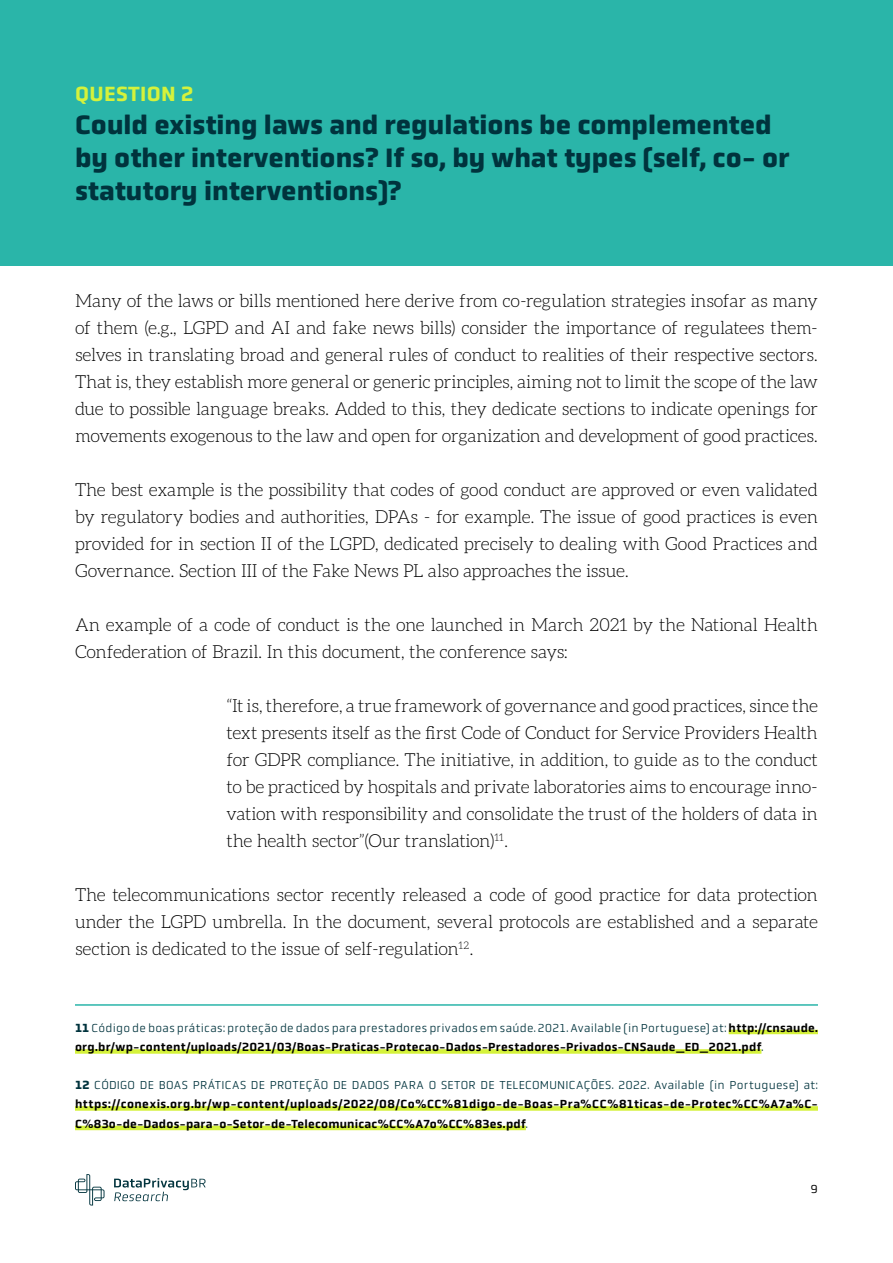
<style>
.page{position:relative;width:893px;height:1263px;background:#fff}
.page>*{position:absolute;margin:0;border:0;box-sizing:border-box;transform-origin:0 0}
.t1{font:700 27px/33px "Obvia";color:#00333d}
.t2{font:600 21px "Obvia";letter-spacing:.015em;color:#d5f23b}
.t3{font:300 18px/27px "Aleo";letter-spacing:-.02em;color:#000;text-align:justify}
.footnotes{font:500 12px/19.5px "Obvia";letter-spacing:.02em;color:#000}
.t4{font:12px "Obvia";color:#000}
.s1{font-weight:700;color:#00333d}
.s2{font-weight:300;color:#00333d}
</style>
<div class="page">
<svg style="left:114px;top:1178px;width:92px;height:23px"></svg>
<svg style="left:75px;top:1174px;width:29px;height:31px"></svg>
<div style="left:0;top:0;width:893px;height:266px;background:#2ab5a9"></div>
<hr style="left:75px;top:1004px;width:743px;height:2px;background:#2ab5a9">
<hr style="left:729px;top:1030px;width:89px;height:4px;background:#d5f23b">
<div style="left:75px;top:1049px;width:686px;height:5px;background:#d5f23b"></div>
<div style="left:75px;top:1106px;width:743px;height:5px;background:#d5f23b"></div>
<hr style="left:75px;top:1126px;width:451px;height:4px;background:#d5f23b">
<p class="t2" style="left:75px;top:81px;width:120px">QUESTION 2</p>
<p class="t1" style="left:75px;top:108px;width:716px">Could existing laws and regulations be complemented by other interventions? If so, by what types (self, co- or statutory interventions)?</p>
<p class="t3" style="left:75px;top:287px;width:744px">Many of the laws or bills mentioned here derive from co-regulation strategies insofar as many of them (e.g., LGPD and AI and fake news bills) consider the importance of regulatees them&shy;selves in translating broad and general rules of conduct to realities of their respective sectors.<br>That is, they establish more general or generic principles, aiming not to limit the scope of the law due to possible language breaks. Added to this, they dedicate sections to indicate openings for movements exogenous to the law and open for organization and development of good practices.</p>
<p class="t3" style="left:75px;top:476px;width:744px">The best example is the possibility that codes of good conduct are approved or even validated by regulatory bodies and authorities, DPAs - for example. The issue of good practices is even provided for in section II of the LGPD, dedicated precisely to dealing with Good Practices and Governance. Section III of the Fake News PL also approaches the issue.</p>
<p class="t3" style="left:75px;top:611px;width:744px">An example of a code of conduct is the one launched in March 2021 by the National Health<br>Confederation of Brazil. In this document, the conference says:</p>
<p class="t3" style="left:226px;top:692px;width:593px">“It is, therefore, a true framework of governance and good practices, since the text presents itself as the first Code of Conduct for Service Providers Health for GDPR compliance. The initiative, in addition, to guide as to the conduct to be practiced by hospitals and private laboratories aims to encourage inno&shy;vation with responsibility and consolidate the trust of the holders of data in the health sector”(Our translation)<sup>11</sup>.</p>
<p class="t3" style="left:75px;top:881px;width:744px">The telecommunications sector recently released a code of good practice for data protection under the LGPD umbrella. In the document, several protocols are established and a separate section is dedicated to the issue of self-regulation<sup>12</sup>.</p>
<p class="footnotes" style="left:75px;top:1018px;width:744px"><span class="s1">11</span> <span class="s2">Código de boas práticas: proteção de dados para prestadores privados em saúde. 2021. Available (in Portuguese) at:</span> http://cnsaude. org.br/wp-content/uploads/2021/03/Boas-Praticas-Protecao-Dados-Prestadores-Privados-CNSaude_ED_2021.pdf<span class="s2">.</span></p>
<p class="footnotes" style="left:75px;top:1075px;width:744px;text-align:justify"><span class="s1">12</span> <span class="s2">CÓDIGO DE BOAS PRÁTICAS DE PROTEÇÃO DE DADOS PARA O SETOR DE TELECOMUNICAÇÕES. 2022. Available (in Portuguese) at: </span>https://conexis.org.br/wp-content/uploads/2022/08/Co%CC%81digo-de-Boas-Pra%CC%81ticas-de-Protec%CC%A7a%C-C%83o-de-Dados-para-o-Setor-de-Telecomunicac%CC%A7o%CC%83es.pdf<span class="s2">.</span></p>
<p class="t4" style="left:811px;top:1182px;width:9px">9</p>
</div>
